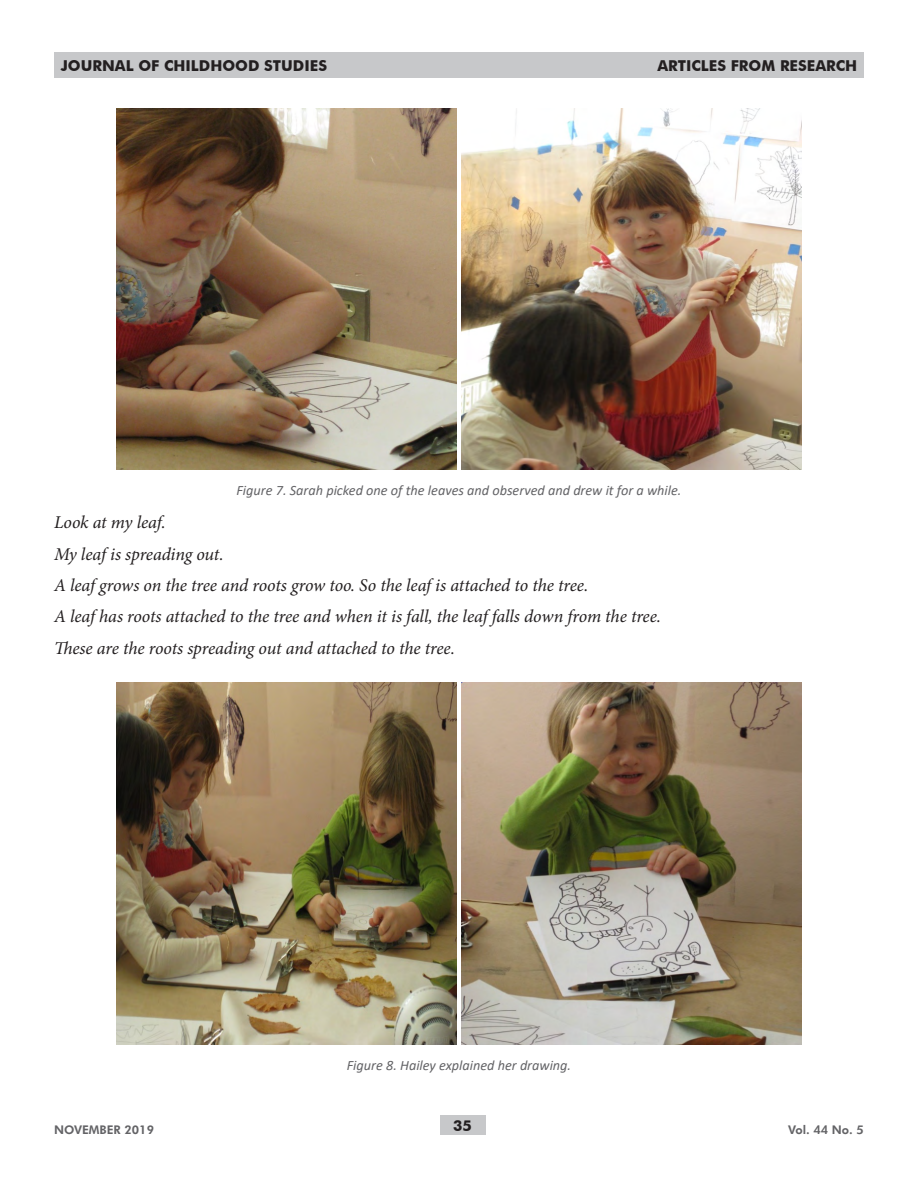
<style>
.page{position:relative;width:918px;height:1188px;background:#fff}
.page>*{position:absolute;margin:0;border:0;box-sizing:border-box;transform-origin:0 0}
.t1{font:italic 18px/31.5px "Minion Pro";letter-spacing:-.01em;color:#231f20}
.t2{font:700 15px "Futura BT";color:#231f20}
.t3{font:italic 14.25px "Calibri";color:#636366}
.t4{font:800 12px "Futura BT";color:#636366}
</style>
<div class="page">
<div style="left:440px;top:1116px;width:45px;height:19px;background:#c7c8ca"></div>
<div style="left:54px;top:52px;width:810px;height:26px;background:#c7c8ca"></div>
<img style="left:117px;top:108px;width:340px;height:361px">
<img style="left:461px;top:108px;width:340px;height:361px">
<img style="left:117px;top:683px;width:340px;height:361px">
<img style="left:461px;top:683px;width:340px;height:361px">
<p class="t2" style="left:61px;top:57px;width:268px">JOURNAL OF CHILDHOOD STUDIES</p>
<p class="t2" style="left:657px;top:57px;width:201px">ARTICLES FROM RESEARCH</p>
<p class="t3" style="left:236px;top:481px;width:447px">Figure 7. Sarah picked one of the leaves and observed and drew it for a while.</p>
<p class="t1" style="left:54px;top:507px;width:609px">Look at my leaf.<br>My leaf is spreading out.<br>A leaf grows on the tree and roots grow too. So the leaf is attached to the tree.<br>A leaf has roots attached to the tree and when it is fall, the leaf falls down from the tree.<br>These are the roots spreading out and attached to the tree.</p>
<p class="t3" style="left:347px;top:1056px;width:226px">Figure 8. Hailey explained her drawing.</p>
<p class="t4" style="left:54px;top:1122px;width:102px">NOVEMBER 2019</p>
<p class="t2" style="left:453px;top:1117px;width:20px">35</p>
<p class="t4" style="left:788px;top:1122px;width:77px">Vol. 44 No. 5</p>
</div>
